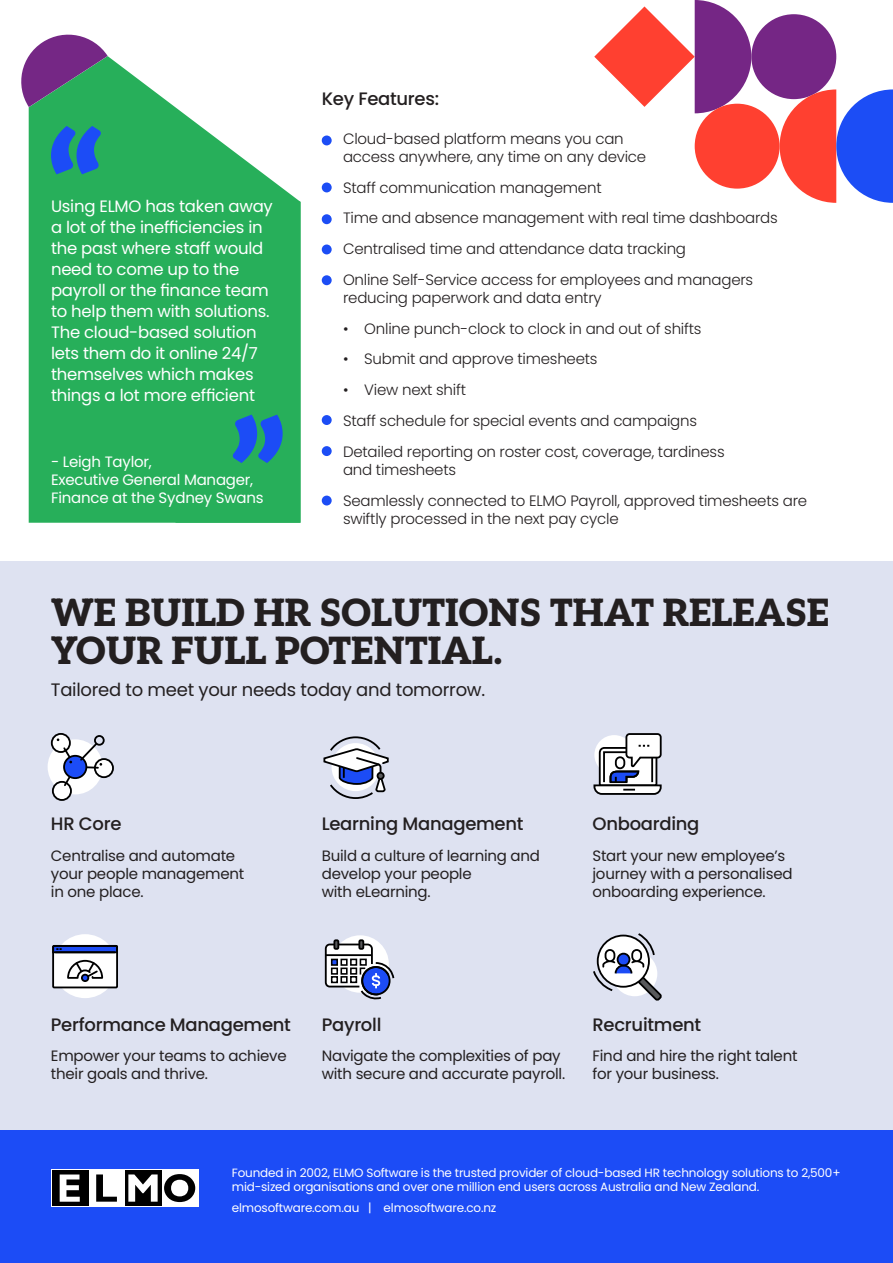
<style>
.page{position:relative;width:893px;height:1263px;background:#fff}
.page>*{position:absolute;margin:0;border:0;box-sizing:border-box;transform-origin:0 0}
.t1{font:900 37.5px/37.5px "Aleo";color:#231f20}
.t2{font:500 18px "Poppins";letter-spacing:-.015em;color:#231f20}
.t3{font:18px "Poppins";letter-spacing:-.015em;color:#231f20}
.t4{font:16.5px/21px "Poppins";letter-spacing:-.015em;color:#fff}
.t5{font:300 15px/18px "Poppins";letter-spacing:-.015em;color:#231f20}
.t6{font:15px/18px "Poppins";letter-spacing:-.015em;color:#231f20}
.t7{font:15px/18px "Poppins";letter-spacing:-.015em;color:#fff}
.t8{font:12px/14.4px "Poppins";letter-spacing:-.015em;color:#fff}
</style>
<div class="page">
<svg style="left:108px;top:56px;width:67px;height:51px"></svg>
<svg style="left:21px;top:34px;width:87px;height:73px;background:#6f7088"></svg>
<div style="left:0;top:1130px;width:893px;height:133px;background:#1c4cf6"></div>
<div style="left:0;top:561px;width:893px;height:569px;background:#dee2f1"></div>
<div style="left:51px;top:1169px;width:148px;height:38px;background:#fff"></div>
<div style="left:52px;top:1170px;width:37px;height:36px;background:#000"></div>
<svg style="left:60px;top:1174px;width:20px;height:28px"></svg>
<div style="left:125px;top:1170px;width:36px;height:36px;background:#000"></div>
<svg style="left:128px;top:1170px;width:68px;height:36px"></svg>
<svg style="left:96px;top:1174px;width:21px;height:28px"></svg>
<div style="left:48px;top:739px;width:55px;height:55px;background:#fff;border-radius:50%"></div>
<svg style="left:52px;top:734px;width:18px;height:18px"></svg>
<div style="left:51px;top:733px;width:20px;height:20px;border:2px solid #000;border-radius:50%"></div>
<div style="left:53px;top:782px;width:18px;height:18px;background:#fff;border-radius:50%"></div>
<div style="left:52px;top:781px;width:20px;height:20px;border:2px solid #000;border-radius:50%"></div>
<div style="left:95px;top:759px;width:18px;height:18px;background:#fff;border-radius:50%"></div>
<div style="left:94px;top:758px;width:20px;height:20px;border:2px solid #000;border-radius:50%"></div>
<div style="left:94px;top:735px;width:11px;height:11px;border:2px solid #000;border-radius:50%"></div>
<svg style="left:57px;top:738px;width:45px;height:50px"></svg>
<svg style="left:323px;top:736px;width:66px;height:63px"></svg>
<div style="left:377px;top:772px;width:8px;height:8px;border:2px solid #000;border-radius:50%"></div>
<svg style="left:593px;top:733px;width:69px;height:62px;background:#b4b6bd"></svg>
<div style="left:53px;top:934px;width:64px;height:64px;background:#fff;border-radius:50%"></div>
<div style="left:53px;top:946px;width:64px;height:41px;background:#fff"></div>
<div style="left:52px;top:945px;width:66px;height:43px;border:2px solid #000"></div>
<svg style="left:52px;top:944px;width:66px;height:37px"></svg>
<div style="left:81px;top:974px;width:8px;height:8px;border:2px solid #000;border-radius:50%"></div>
<div style="left:331px;top:935px;width:58px;height:58px;background:#fff;border-radius:50%"></div>
<div style="left:358px;top:939px;width:6px;height:11px;border:2px solid #000"></div>
<svg style="left:324px;top:940px;width:71px;height:60px"></svg>
<div style="left:333px;top:939px;width:6px;height:11px;border:2px solid #000"></div>
<svg style="left:593px;top:933px;width:69px;height:68px"></svg>
<div style="left:29px;top:107px;width:271px;height:416px;background:#27af5a"></div>
<svg style="left:51px;top:126px;width:50px;height:48px;background:#2070bb"></svg>
<svg style="left:233px;top:415px;width:50px;height:48px;background:#2070bb"></svg>
<div style="left:751px;top:14px;width:85px;height:85px;background:#752685;border-radius:50%"></div>
<div style="left:695px;top:104px;width:85px;height:85px;background:#ff4030;border-radius:50%"></div>
<svg style="left:780px;top:89px;width:113px;height:114px"></svg>
<svg style="left:594px;top:0;width:157px;height:113px"></svg>
<div style="left:322px;top:135px;width:10px;height:10px;background:#1c4df5;border-radius:50%"></div>
<div style="left:322px;top:182px;width:10px;height:10px;background:#1c4df5;border-radius:50%"></div>
<div style="left:322px;top:214px;width:10px;height:10px;background:#1c4df5;border-radius:50%"></div>
<div style="left:322px;top:244px;width:10px;height:10px;background:#1c4df5;border-radius:50%"></div>
<div style="left:322px;top:275px;width:10px;height:10px;background:#1c4df5;border-radius:50%"></div>
<div style="left:322px;top:415px;width:10px;height:10px;background:#1c4df5;border-radius:50%"></div>
<div style="left:322px;top:446px;width:10px;height:10px;background:#1c4df5;border-radius:50%"></div>
<div style="left:322px;top:496px;width:10px;height:9px;background:#1c4df5;border-radius:50%"></div>
<p class="t4" style="left:51px;top:195px;width:223px">Using ELMO has taken away a lot of the inefficiencies in the past where staff would need to come up to the payroll or the finance team to help them with solutions.<br>The cloud-based solution lets them do it online 24/7 themselves which makes things a lot more efficient</p>
<p class="t7" style="left:51px;top:452px;width:214px">- Leigh Taylor,<br>Executive General Manager,<br>Finance at the Sydney Swans</p>
<p class="t2" style="left:322px;top:88px;width:119px">Key Features:</p>
<p class="t5" style="left:343px;top:130px;width:305px;text-indent:-21px">• Cloud-based platform means you can access anywhere, any time on any device</p>
<p class="t5" style="left:322px;top:178px;width:281px">• Staff communication management</p>
<p class="t5" style="left:322px;top:209px;width:457px">• Time and absence management with real time dashboards</p>
<p class="t5" style="left:322px;top:240px;width:366px">• Centralised time and attendance data tracking</p>
<p class="t5" style="left:343px;top:271px;width:412px;text-indent:-21px">• Online Self-Service access for employees and managers reducing paperwork and data entry</p>
<p class="t5" style="left:343px;top:320px;width:360px">• Online punch-clock to clock in and out of shifts</p>
<p class="t5" style="left:343px;top:350px;width:256px">• Submit and approve timesheets</p>
<p class="t5" style="left:343px;top:381px;width:125px">• View next shift</p>
<p class="t5" style="left:322px;top:412px;width:377px">• Staff schedule for special events and campaigns</p>
<p class="t5" style="left:343px;top:443px;width:383px;text-indent:-21px">• Detailed reporting on roster cost, coverage, tardiness and timesheets</p>
<p class="t5" style="left:343px;top:491px;width:466px;text-indent:-21px">• Seamlessly connected to ELMO Payroll, approved timesheets are swiftly processed in the next pay cycle</p>
<p class="t1" style="left:51px;top:592px;width:780px">WE BUILD HR SOLUTIONS THAT RELEASE<br>YOUR FULL POTENTIAL.</p>
<p class="t3" style="left:51px;top:679px;width:436px">Tailored to meet your needs today and tomorrow.</p>
<p class="t2" style="left:51px;top:813px;width:72px">HR Core</p>
<p class="t6" style="left:51px;top:847px;width:195px">Centralise and automate your people management in one place.</p>
<p class="t2" style="left:322px;top:813px;width:203px">Learning Management</p>
<p class="t6" style="left:322px;top:847px;width:220px">Build a culture of learning and develop your people<br>with eLearning.</p>
<p class="t2" style="left:592px;top:813px;width:109px">Onboarding</p>
<p class="t6" style="left:592px;top:847px;width:202px">Start your new employee’s journey with a personalised onboarding experience.</p>
<p class="t2" style="left:51px;top:1014px;width:242px">Performance Management</p>
<p class="t6" style="left:51px;top:1047px;width:237px">Empower your teams to achieve their goals and thrive.</p>
<p class="t2" style="left:322px;top:1014px;width:61px">Payroll</p>
<p class="t6" style="left:322px;top:1047px;width:245px">Navigate the complexities of pay with secure and accurate payroll.</p>
<p class="t2" style="left:592px;top:1014px;width:110px">Recruitment</p>
<p class="t6" style="left:592px;top:1047px;width:207px">Find and hire the right talent for your business.</p>
<p class="t8" style="left:232px;top:1165px;width:610px">Founded in 2002, ELMO Software is the trusted provider of cloud-based HR technology solutions to 2,500+ mid-sized organisations and over one million end users across Australia and New Zealand.</p>
<p class="t8" style="left:232px;top:1200px;width:266px">elmosoftware.com.au | elmosoftware.co.nz</p>
</div>
